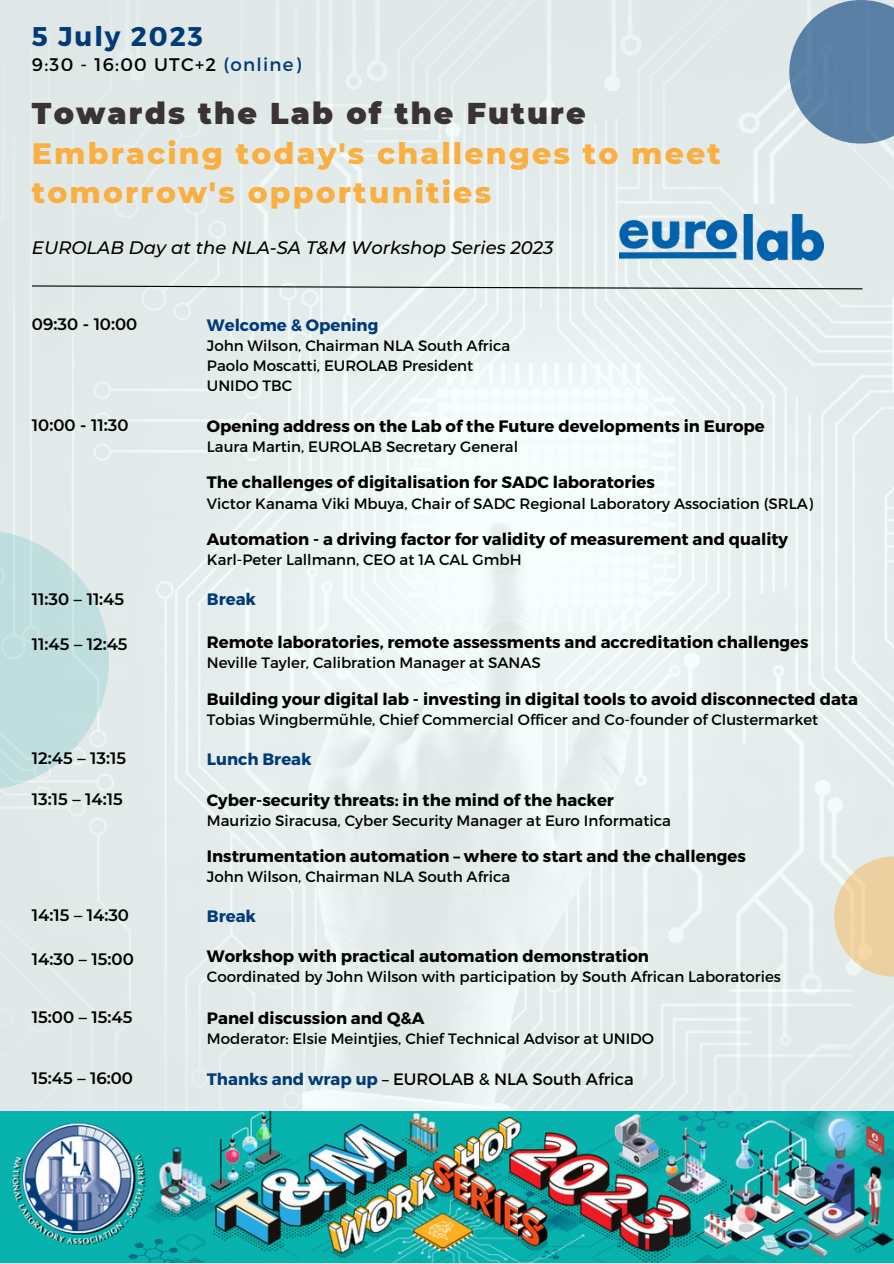
<style>
.page{position:relative;width:894px;height:1264px;background:#fff}
.page>*{position:absolute;margin:0;border:0;box-sizing:border-box;transform-origin:0 0}
.t1{font:800 30px/39.5px "Montserrat";letter-spacing:.07em;color:#faaf40}
.t2{font:900 30px "Montserrat";letter-spacing:.07em;color:#3a3335}
.t3{font:700 27px "Montserrat";letter-spacing:.07em;color:#003a78}
.t4{font:18.15px "Montserrat";letter-spacing:.07em;color:#000}
.t5{font:italic 500 18px "Montserrat";color:#000}
.t6{font:700 16.5px "Montserrat";color:#000}
.t7{font:600 16.5px "Montserrat";color:#000}
.t8{font:16.5px "Montserrat";color:#000}
.t9{font:700 16.5px "Montserrat";color:#003a78}
.t10{font:15px "Montserrat";color:#000}
.s1{color:#003a78}
.s2{font-weight:700;color:#003a78}
</style>
<div class="page">
<img style="left:0;top:0;width:893px;height:1263px">
<svg style="left:789px;top:0;width:104px;height:144px;background:#7091b0"></svg>
<svg style="left:833px;top:856px;width:60px;height:120px;background:#ecd7b2"></svg>
<svg style="left:0;top:530px;width:109px;height:260px;background:#c8e1e0"></svg>
<img style="left:0;top:1111px;width:893px;height:151px">
<img style="left:619px;top:214px;width:204px;height:46px">
<svg style="left:31px;top:285px;width:832px;height:5px;background:#b1b7b7"></svg>
<p class="t3" style="left:32px;top:19px;width:172px">5 July 2023</p>
<p class="t4" style="left:32px;top:53px;width:270px">9:30 - 16:00 UTC+2 <span class="s1">(online)</span></p>
<p class="t2" style="left:32px;top:95px;width:555px">Towards the Lab of the Future</p>
<p class="t1" style="left:32px;top:133px;width:690px">Embracing today's challenges to meet tomorrow's opportunities</p>
<p class="t5" style="left:32px;top:237px;width:523px">EUROLAB Day at the NLA-SA T&amp;M Workshop Series 2023</p>
<p class="t7" style="left:32px;top:314px;width:107px">09:30 - 10:00</p>
<p class="t9" style="left:207px;top:314px;width:173px">Welcome &amp; Opening</p>
<p class="t10" style="left:207px;top:336px;width:305px">John Wilson, Chairman NLA South Africa</p>
<p class="t10" style="left:207px;top:356px;width:268px">Paolo Moscatti, EUROLAB President</p>
<p class="t10" style="left:207px;top:376px;width:87px">UNIDO TBC</p>
<p class="t7" style="left:32px;top:415px;width:98px">10:00 - 11:30</p>
<p class="t6" style="left:207px;top:415px;width:559px">Opening address on the Lab of the Future developments in Europe</p>
<p class="t10" style="left:207px;top:437px;width:313px">Laura Martin, EUROLAB Secretary General</p>
<p class="t6" style="left:207px;top:472px;width:449px">The challenges of digitalisation for SADC laboratories</p>
<p class="t10" style="left:207px;top:493px;width:607px">Victor Kanama Viki Mbuya, Chair of SADC Regional Laboratory Association (SRLA)</p>
<p class="t6" style="left:207px;top:528px;width:582px">Automation - a driving factor for validity of measurement and quality</p>
<p class="t10" style="left:207px;top:550px;width:316px">Karl-Peter Lallmann, CEO at 1A CAL GmbH</p>
<p class="t7" style="left:32px;top:588px;width:94px">11:30 – 11:45</p>
<p class="t7" style="left:32px;top:634px;width:97px">11:45 – 12:45</p>
<p class="t9" style="left:207px;top:588px;width:51px">Break</p>
<p class="t6" style="left:207px;top:631px;width:603px">Remote laboratories, remote assessments and accreditation challenges</p>
<p class="t10" style="left:207px;top:652px;width:335px">Neville Tayler, Calibration Manager at SANAS</p>
<p class="t6" style="left:207px;top:688px;width:652px">Building your digital lab - investing in digital tools to avoid disconnected data</p>
<p class="t10" style="left:207px;top:710px;width:612px">Tobias Wingbermühle, Chief Commercial Officer and Co-founder of Clustermarket</p>
<p class="t9" style="left:207px;top:748px;width:106px">Lunch Break</p>
<p class="t7" style="left:32px;top:747px;width:95px">12:45 – 13:15</p>
<p class="t7" style="left:32px;top:789px;width:92px">13:15 – 14:15</p>
<p class="t6" style="left:207px;top:789px;width:408px">Cyber-security threats: in the mind of the hacker</p>
<p class="t10" style="left:207px;top:810px;width:465px">Maurizio Siracusa, Cyber Security Manager at Euro Informatica</p>
<p class="t6" style="left:207px;top:845px;width:540px">Instrumentation automation – where to start and the challenges</p>
<p class="t10" style="left:207px;top:867px;width:305px">John Wilson, Chairman NLA South Africa</p>
<p class="t7" style="left:32px;top:905px;width:99px">14:15 – 14:30</p>
<p class="t9" style="left:207px;top:905px;width:51px">Break</p>
<p class="t7" style="left:32px;top:948px;width:103px">14:30 – 15:00</p>
<p class="t6" style="left:207px;top:945px;width:443px">Workshop with practical automation demonstration</p>
<p class="t10" style="left:207px;top:966px;width:575px">Coordinated by John Wilson with participation by South African Laboratories</p>
<p class="t7" style="left:32px;top:1006px;width:102px">15:00 – 15:45</p>
<p class="t6" style="left:207px;top:1007px;width:219px">Panel discussion and Q&amp;A</p>
<p class="t10" style="left:207px;top:1029px;width:448px">Moderator: Elsie Meintjies, Chief Technical Advisor at UNIDO</p>
<p class="t7" style="left:32px;top:1067px;width:103px">15:45 – 16:00</p>
<p class="t8" style="left:207px;top:1068px;width:428px"><span class="s2">Thanks and wrap up</span> – EUROLAB &amp; NLA South Africa</p>
</div>
